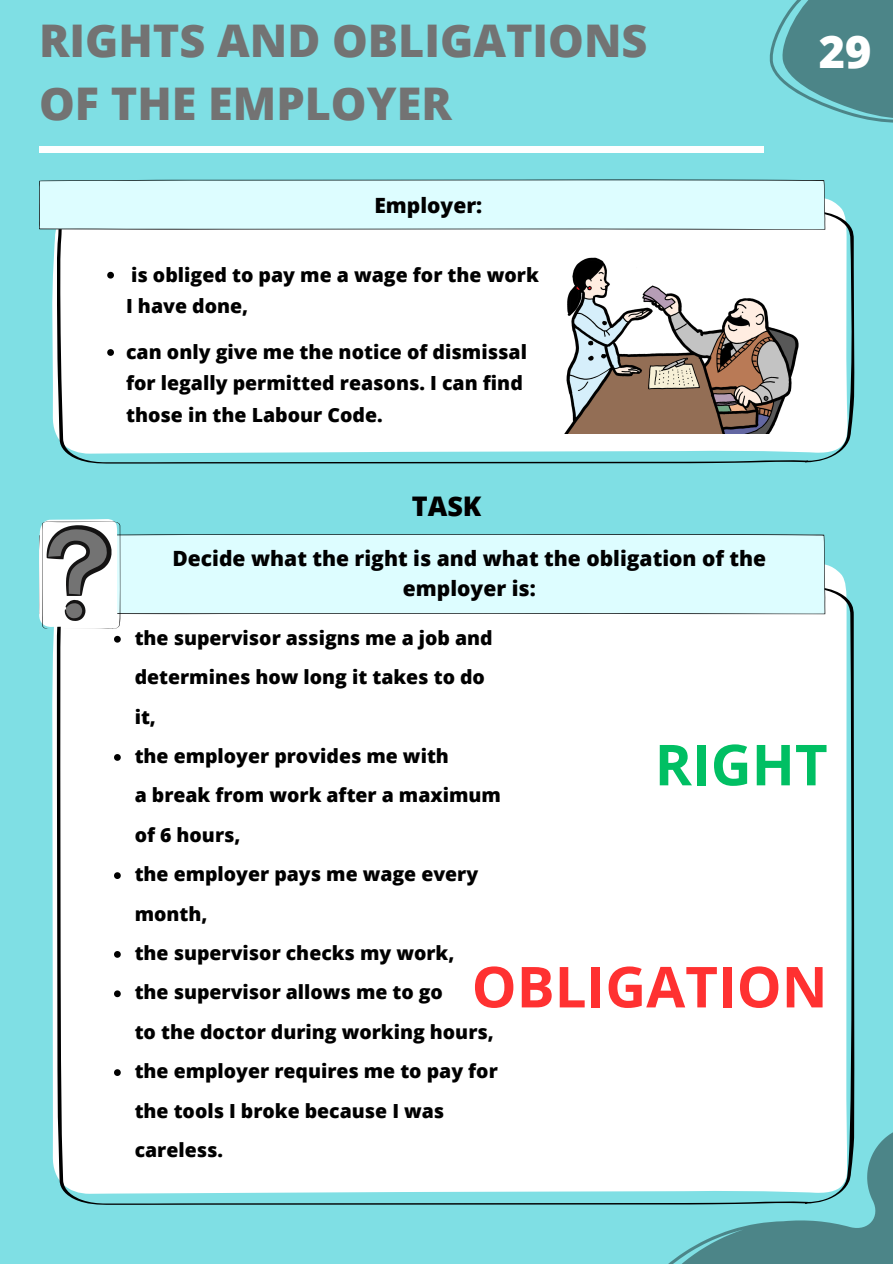
<style>
.page{position:relative;width:893px;height:1264px;background:#fff}
.page>*{position:absolute;margin:0;border:0;box-sizing:border-box;transform-origin:0 0}
.t1{font:700 56.55px "Open Sans";color:#ff3131}
.t2{font:700 56.55px "Open Sans";color:#00bf63}
.t3{font:800 45px/63px "Open Sans";color:#737373}
.t4{font:800 45px "Open Sans";color:#fff}
.t5{font:800 27px "Open Sans";color:#000}
.t6{font:800 21px/29.2px "Open Sans";color:#000;text-align:center}
.t7{font:800 19.5px/39.3px "Open Sans";color:#000}
</style>
<div class="page">
<div style="left:0;top:0;width:892px;height:1263px;background:#7fdfe4"></div>
<div style="left:39px;top:146px;width:724px;height:7px;background:#fff"></div>
<svg style="left:600px;top:1129px;width:292px;height:134px"></svg>
<svg style="left:769px;top:0;width:123px;height:123px"></svg>
<div style="left:57px;top:586px;width:797px;height:618px;background:#fff"></div>
<svg style="left:114px;top:636px;width:7px;height:6px"></svg>
<svg style="left:114px;top:754px;width:7px;height:6px"></svg>
<svg style="left:114px;top:872px;width:7px;height:7px"></svg>
<svg style="left:114px;top:951px;width:7px;height:6px"></svg>
<svg style="left:114px;top:990px;width:7px;height:7px"></svg>
<svg style="left:114px;top:1069px;width:7px;height:6px"></svg>
<div style="left:120px;top:534px;width:705px;height:80px;background:#ddfdff"></div>
<svg style="left:57px;top:210px;width:797px;height:253px;background:#f2f8f8"></svg>
<svg style="left:39px;top:179px;width:786px;height:51px;background:#d5f5f7"></svg>
<svg style="left:107px;top:272px;width:7px;height:6px"></svg>
<svg style="left:107px;top:349px;width:7px;height:7px"></svg>
<img style="left:565px;top:254px;width:238px;height:179px">
<svg style="left:39px;top:519px;width:81px;height:110px;background:#c0c2c3"></svg>
<h2 class="t3" style="left:39px;top:8px;width:610px">RIGHTS AND OBLIGATIONS<br>OF THE EMPLOYER</h2>
<h2 class="t4" style="left:818px;top:19px;width:54px">29</h2>
<p class="t6" style="left:374px;top:190px;width:109px">Employer:</p>
<p class="t7" style="left:126px;top:258px;width:414px;line-height:31.5px">is obliged to pay me a wage for the work<br>I have done,</p>
<p class="t7" style="left:126px;top:335px;width:402px;line-height:31.5px">can only give me the notice of dismissal for legally permitted reasons. I can find those in the Labour Code.</p>
<h3 class="t5" style="left:412px;top:487px;width:71px">TASK</h3>
<p class="t6" style="left:172px;top:543px;width:595px">Decide what the right is and what the obligation of the employer is:</p>
<p class="t7" style="left:135px;top:617px;width:368px">the supervisor assigns me a job and determines how long it takes to do it,<br>the employer provides me with<br>a break from work after a maximum of 6 hours,<br>the employer pays me wage every month,<br>the supervisor checks my work,<br>the supervisor allows me to go<br>to the doctor during working hours, the employer requires me to pay for the tools I broke because I was careless.</p>
<h1 class="t2" style="left:654px;top:725px;width:174px">RIGHT</h1>
<h1 class="t1" style="left:471px;top:947px;width:357px">OBLIGATION</h1>
</div>
